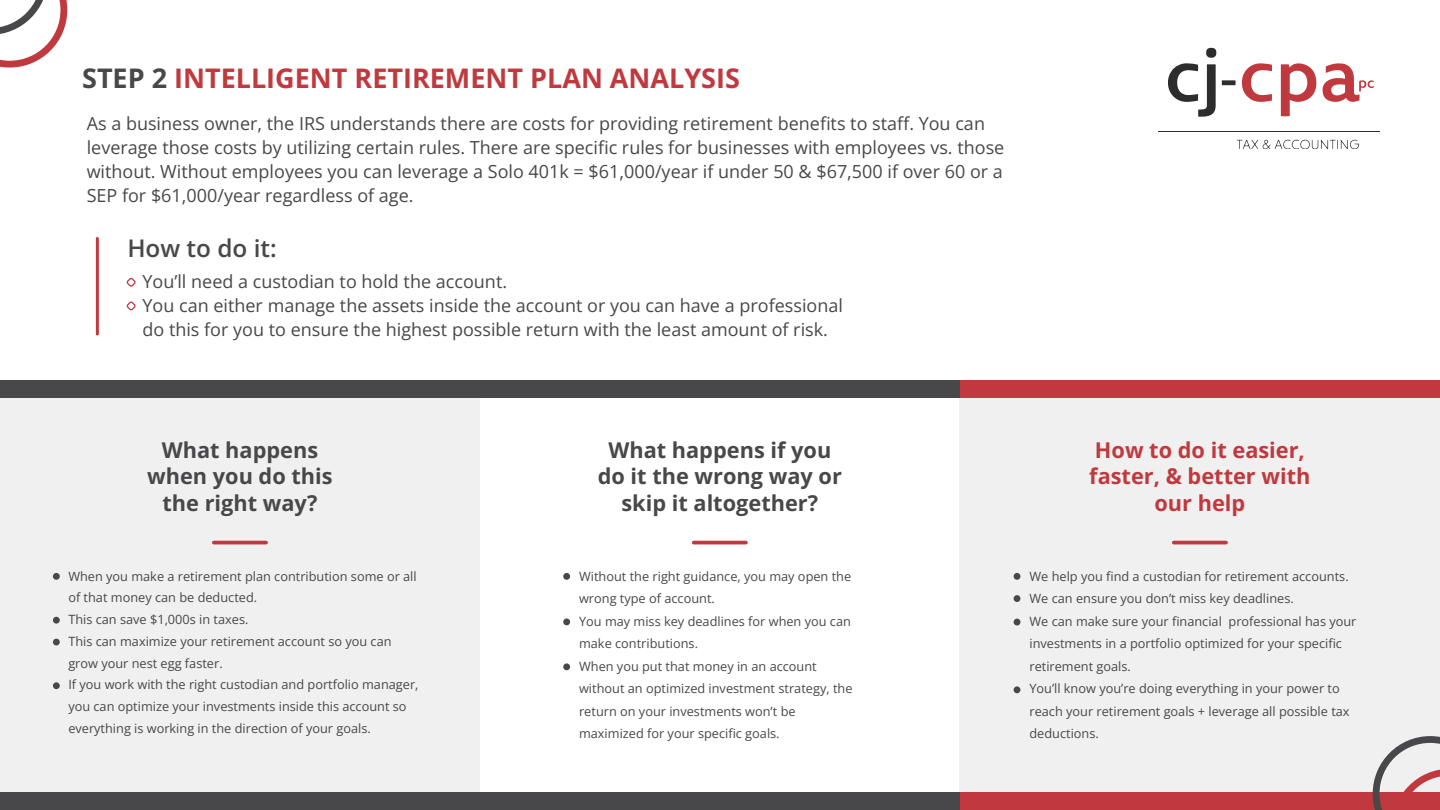
<style>
.page{position:relative;width:1440px;height:810px;background:#fff}
.page>*{position:absolute;margin:0;border:0;box-sizing:border-box;transform-origin:0 0}
.t1{font:700 27px "Open Sans";color:#c0393e}
.t2{font:600 24.3px "Open Sans";color:#484749}
.t3{font:700 21.75px/26.1px "Open Sans";color:#484749;text-align:center}
.t4{font:700 21.75px/26.1px "Open Sans";color:#c0393e;text-align:center}
.t5{font:18px/24px "Open Sans";color:#484749}
.t6{font:12.75px/22.5px "Open Sans";color:#484749}
.s1{color:#484749}
</style>
<div class="page">
<div style="left:0;top:399px;width:480px;height:411px;background:#f0f0f0"></div>
<div style="left:960px;top:399px;width:480px;height:411px;background:#f0f0f0"></div>
<hr style="left:214px;top:541px;width:52px;height:3px;background:#c0393e">
<hr style="left:694px;top:541px;width:52px;height:3px;background:#c0393e">
<hr style="left:1174px;top:541px;width:52px;height:3px;background:#c0393e">
<svg style="left:1242px;top:63px;width:30px;height:39px"></svg>
<hr style="left:1158px;top:131px;width:221px;height:1px;background:#2d2d2e">
<svg style="left:1168px;top:48px;width:48px;height:69px"></svg>
<svg style="left:1222px;top:80px;width:14px;height:5px"></svg>
<svg style="left:1281px;top:63px;width:93px;height:53px"></svg>
<svg style="left:1237px;top:139px;width:123px;height:10px"></svg>
<div style="left:53px;top:573px;width:7px;height:7px;background:#484749;border-radius:50%"></div>
<div style="left:563px;top:573px;width:7px;height:7px;background:#484749;border-radius:50%"></div>
<div style="left:563px;top:618px;width:7px;height:7px;background:#484749;border-radius:50%"></div>
<div style="left:563px;top:663px;width:7px;height:7px;background:#484749;border-radius:50%"></div>
<div style="left:1014px;top:573px;width:6px;height:7px;background:#484749;border-radius:50%"></div>
<div style="left:1014px;top:595px;width:6px;height:7px;background:#484749;border-radius:50%"></div>
<svg style="left:1014px;top:619px;width:6px;height:6px"></svg>
<div style="left:1014px;top:686px;width:6px;height:7px;background:#484749;border-radius:50%"></div>
<div style="left:53px;top:617px;width:7px;height:7px;background:#484749;border-radius:50%"></div>
<div style="left:53px;top:639px;width:7px;height:6px;background:#484749;border-radius:50%"></div>
<div style="left:53px;top:682px;width:7px;height:7px;background:#484749;border-radius:50%"></div>
<svg style="left:126px;top:277px;width:10px;height:10px"></svg>
<svg style="left:126px;top:301px;width:10px;height:10px"></svg>
<hr style="left:96px;top:238px;width:3px;height:96px;background:#c0393e">
<div style="left:0;top:380px;width:480px;height:18px;background:#484749"></div>
<div style="left:480px;top:380px;width:480px;height:18px;background:#484749"></div>
<div style="left:960px;top:380px;width:480px;height:18px;background:#c0393e"></div>
<div style="left:0;top:793px;width:480px;height:17px;background:#484749"></div>
<div style="left:480px;top:793px;width:480px;height:17px;background:#484749"></div>
<div style="left:960px;top:793px;width:480px;height:17px;background:#c0393e"></div>
<svg style="left:1373px;top:736px;width:67px;height:74px"></svg>
<svg style="left:0;top:0;width:67px;height:68px"></svg>
<h1 class="t1" style="left:82px;top:60px;width:659px"><span class="s1">STEP 2</span> INTELLIGENT RETIREMENT PLAN ANALYSIS</h1>
<p class="t5" style="left:87px;top:111px;width:919px">As a business owner, the IRS understands there are costs for providing retirement benefits to staff. You can leverage those costs by utilizing certain rules. There are specific rules for businesses with employees vs. those without. Without employees you can leverage a Solo 401k = $61,000/year if under 50 &amp; $67,500 if over 60 or a SEP for $61,000/year regardless of age.</p>
<h2 class="t2" style="left:127px;top:231px;width:151px">How to do it:</h2>
<h3 class="t5" style="left:142px;top:269px;width:702px">You’ll need a custodian to hold the account.<br>You can either manage the assets inside the account or you can have a professional do this for you to ensure the highest possible return with the least amount of risk.</h3>
<h3 class="t3" style="left:147px;top:437px;width:187px">What happens when you do this the right way?</h3>
<h3 class="t3" style="left:598px;top:437px;width:246px">What happens if you do it the wrong way or skip it altogether?</h3>
<h3 class="t4" style="left:1089px;top:437px;width:223px">How to do it easier, faster, &amp; better with our help</h3>
<p class="t6" style="left:68px;top:565px;width:352px;line-height:21.8px">When you make a retirement plan contribution some or all of that money can be deducted.<br>This can save $1,000s in taxes.<br>This can maximize your retirement account so you can grow your nest egg faster.<br>If you work with the right custodian and portfolio manager, you can optimize your investments inside this account so everything is working in the direction of your goals.</p>
<p class="t6" style="left:1029px;top:565px;width:329px">We help you find a custodian for retirement accounts.<br>We can ensure you don’t miss key deadlines.<br>We can make sure your financial professional has your investments in a portfolio optimized for your specific retirement goals.<br>You’ll know you’re doing everything in your power to reach your retirement goals + leverage all possible tax deductions.</p>
<p class="t6" style="left:579px;top:565px;width:275px">Without the right guidance, you may open the wrong type of account.<br>You may miss key deadlines for when you can make contributions.<br>When you put that money in an account without an optimized investment strategy, the return on your investments won’t be maximized for your specific goals.</p>
</div>
